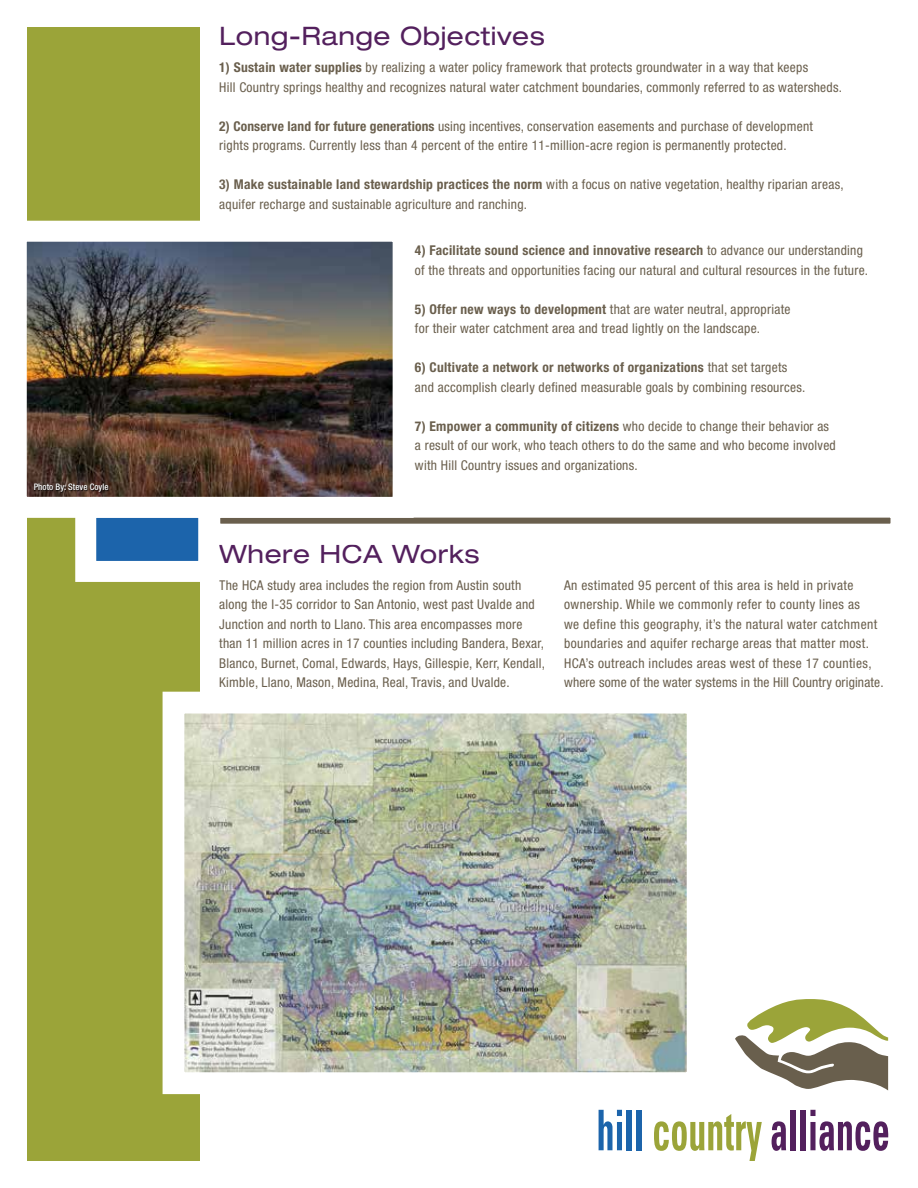
<style>
.page{position:relative;width:918px;height:1188px;background:#fff}
.page>*{position:absolute;margin:0;border:0;box-sizing:border-box;transform-origin:0 0}
.t1{font:expanded 25.5px "Helvetica Neue LT Std";letter-spacing:.02em;color:#53205d}
.t2{font:condensed 13.5px/19.5px "Helvetica Neue LT Std";letter-spacing:.02em;color:#6a5f4d}
.t3{font:500 condensed 9px "Helvetica Neue LT Std";color:#fff}
.s1{font-weight:700}
</style>
<div class="page">
<div style="left:27px;top:27px;width:172px;height:1134px;background:#9ba439"></div>
<img style="left:162px;top:681px;width:525px;height:424px">
<svg style="left:75px;top:528px;width:125px;height:64px"></svg>
<svg style="left:189px;top:517px;width:702px;height:38px"></svg>
<img style="left:26px;top:210px;width:398px;height:318px">
<div style="left:35px;top:484px;width:75px;height:9px;background:#000;opacity:.9"></div>
<svg style="left:735px;top:999px;width:153px;height:92px"></svg>
<svg style="left:599px;top:1110px;width:23px;height:40px"></svg>
<div style="left:627px;top:1110px;width:5px;height:40px;background:#1c64ab"></div>
<div style="left:637px;top:1110px;width:5px;height:40px;background:#1c64ab"></div>
<svg style="left:654px;top:1114px;width:108px;height:47px"></svg>
<svg style="left:772px;top:1121px;width:14px;height:30px"></svg>
<div style="left:790px;top:1110px;width:6px;height:40px;background:#53205d"></div>
<div style="left:800px;top:1110px;width:6px;height:40px;background:#53205d"></div>
<svg style="left:810px;top:1110px;width:78px;height:41px"></svg>
<p class="t3" style="left:34px;top:481px;width:76px">Photo By: Steve Coyle</p>
<h1 class="t1" style="left:219px;top:21px;width:327px">Long-Range Objectives</h1>
<p class="t2" style="left:219px;top:58px;width:624px"><span class="s1">1) Sustain water supplies</span> by realizing a water policy framework that protects groundwater in a way that keeps<br>Hill Country springs healthy and recognizes natural water catchment boundaries, commonly referred to as watersheds.</p>
<p class="t2" style="left:219px;top:116px;width:595px"><span class="s1">2) Conserve land for future generations</span> using incentives, conservation easements and purchase of development rights programs. Currently less than 4 percent of the entire 11-million-acre region is permanently protected.</p>
<p class="t2" style="left:219px;top:175px;width:626px"><span class="s1">3) Make sustainable land stewardship practices the norm</span> with a focus on native vegetation, healthy riparian areas, aquifer recharge and sustainable agriculture and ranching.</p>
<p class="t2" style="left:415px;top:241px;width:455px"><span class="s1">4) Facilitate sound science and innovative research</span> to advance our understanding of the threats and opportunities facing our natural and cultural resources in the future.</p>
<p class="t2" style="left:415px;top:299px;width:377px"><span class="s1">5) Offer new ways to development</span> that are water neutral, appropriate for their water catchment area and tread lightly on the landscape.</p>
<p class="t2" style="left:415px;top:358px;width:392px"><span class="s1">6) Cultivate a network or networks of organizations</span> that set targets and accomplish clearly defined measurable goals by combining resources.</p>
<p class="t2" style="left:415px;top:416px;width:422px"><span class="s1">7) Empower a community of citizens</span> who decide to change their behavior as a result of our work, who teach others to do the same and who become involved with Hill Country issues and organizations.</p>
<h1 class="t1" style="left:219px;top:538px;width:262px">Where HCA Works</h1>
<p class="t2" style="left:219px;top:575px;width:327px">The HCA study area includes the region from Austin south along the I-35 corridor to San Antonio, west past Uvalde and Junction and north to Llano. This area encompasses more than 11 million acres in 17 counties including Bandera, Bexar, Blanco, Burnet, Comal, Edwards, Hays, Gillespie, Kerr, Kendall, Kimble, Llano, Mason, Medina, Real, Travis, and Uvalde.</p>
<p class="t2" style="left:564px;top:575px;width:321px">An estimated 95 percent of this area is held in private ownership. While we commonly refer to county lines as<br>we define this geography, it’s the natural water catchment boundaries and aquifer recharge areas that matter most.<br>HCA’s outreach includes areas west of these 17 counties, where some of the water systems in the Hill Country originate.</p>
</div>
